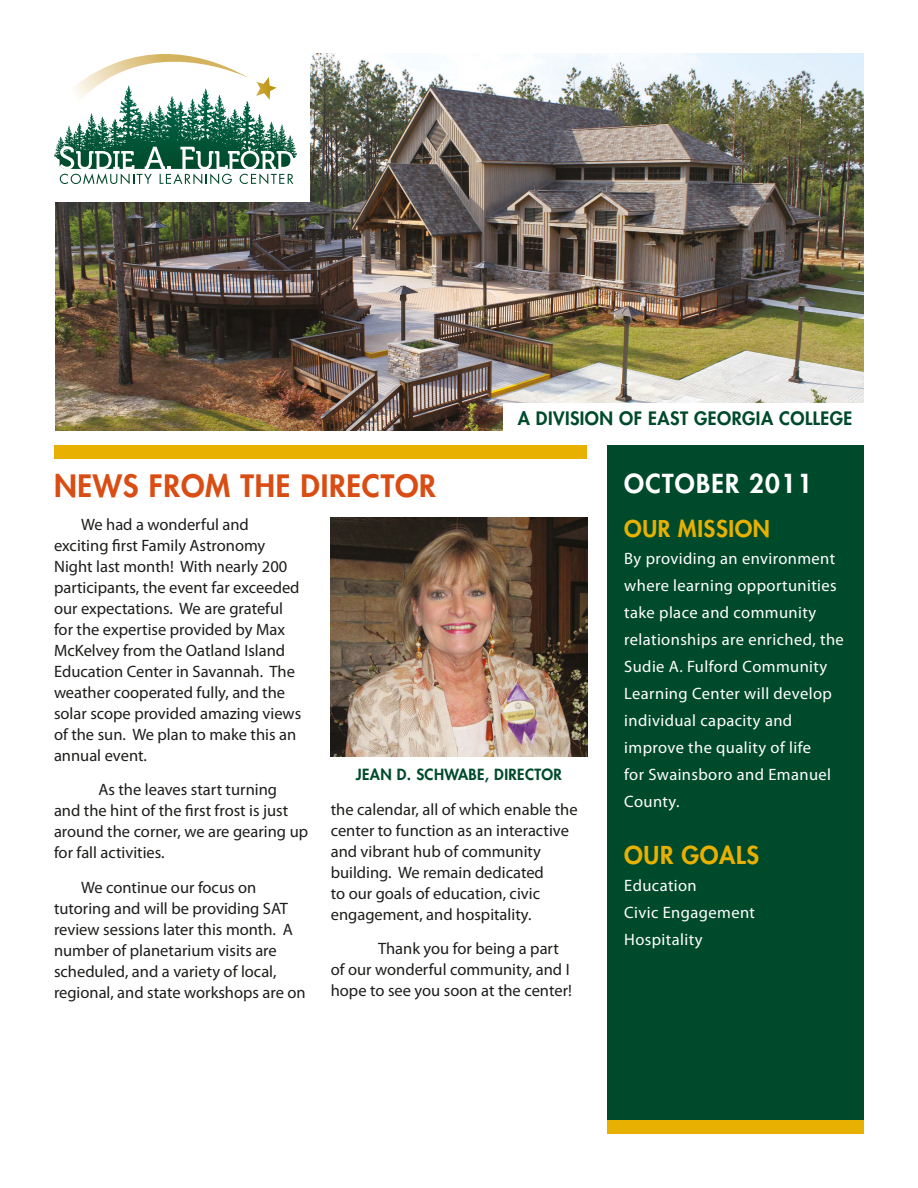
<style>
.page{position:relative;width:918px;height:1188px;background:#fff}
.page>*{position:absolute;margin:0;border:0;box-sizing:border-box;transform-origin:0 0}
.t1{font:800 30px "Futura Std";color:#d94d14}
.t2{font:800 25.5px "Futura Std";letter-spacing:.05em;color:#fff}
.t3{font:800 24px "Futura Std";color:#e8b000}
.t4{font:800 22.5px "Futura Std";color:#e8b000}
.t5{font:800 18px "Futura Std";letter-spacing:.025em;color:#004a2c}
.t6{font:16.5px/21px "Myriad Pro";color:#1d1d1b}
.t7{font:16.5px/27px "Myriad Pro";letter-spacing:.025em;color:#fff}
.t8{font:800 15px "Futura Std";letter-spacing:.025em;color:#004a2c}
</style>
<div class="page">
<img style="left:56px;top:54px;width:808px;height:377px">
<div style="left:503px;top:403px;width:364px;height:31px;background:#fff"></div>
<svg style="left:54px;top:54px;width:256px;height:148px"></svg>
<svg style="left:60px;top:146px;width:233px;height:38px"></svg>
<svg style="left:256px;top:77px;width:21px;height:23px"></svg>
<svg style="left:59px;top:54px;width:191px;height:75px"></svg>
<div style="left:55px;top:445px;width:532px;height:14px;background:#e8b000"></div>
<div style="left:608px;top:445px;width:256px;height:675px;background:#004a2c"></div>
<div style="left:608px;top:1120px;width:256px;height:14px;background:#e8b000"></div>
<img style="left:331px;top:517px;width:256px;height:239px">
<h1 class="t1" style="left:54px;top:467px;width:114px">NEWSFRO</h1>
<h1 class="t1" style="left:205px;top:467px;width:114px">M THE DIRECTOR</h1>
<p class="t5" style="left:518px;top:407px;width:336px">A DIVISION OF EAST GEORGIA COLLEGE</p>
<h2 class="t2" style="left:624px;top:467px;width:189px">OCTOBER 2011</h2>
<p class="t6" style="left:54px;top:513px;width:249px;text-indent:27px">We had a wonderful and exciting first Family Astronomy<br>Night last month! With nearly 200 participants, the event far exceeded our expectations. We are grateful for the expertise provided by Max<br>McKelvey from the Oatland Island<br>Education Center in Savannah. The weather cooperated fully, and the solar scope provided amazing views of the sun. We plan to make this an annual event.</p>
<p class="t6" style="left:54px;top:779px;width:256px;text-indent:44px">As the leaves start turning<br>and the hint of the first frost is just around the corner, we are gearing up for fall activities.</p>
<p class="t6" style="left:54px;top:876px;width:253px;text-indent:27px">We continue our focus on tutoring and will be providing SAT review sessions later this month. A number of planetarium visits are scheduled, and a variety of local, regional, and state workshops are on</p>
<p class="t8" style="left:356px;top:765px;width:17px">JEAN</p>
<p class="t8" style="left:397px;top:765px;width:107px">D. SCHWABE, DIRECTOR</p>
<p class="t6" style="left:331px;top:798px;width:248px">the calendar, all of which enable the center to function as an interactive and vibrant hub of community building. We remain dedicated<br>to our goals of education, civic engagement, and hospitality.</p>
<p class="t6" style="left:331px;top:938px;width:243px;text-indent:47px">Thank you for being a part of our wonderful community, and I hope to see you soon at the center!</p>
<h3 class="t4" style="left:624px;top:514px;width:68px">OUR MISSION</h3>
<p class="t7" style="left:624px;top:545px;width:221px">By providing an environment where learning opportunities take place and community relationships are enriched, the<br>Sudie A. Fulford Community<br>Learning Center will develop individual capacity and improve the quality of life<br>for Swainsboro and Emanuel<br>County.</p>
<h3 class="t3" style="left:624px;top:840px;width:92px">OUR GOALS</h3>
<p class="t7" style="left:624px;top:872px;width:132px">Education<br>Civic Engagement<br>Hospitality</p>
</div>
